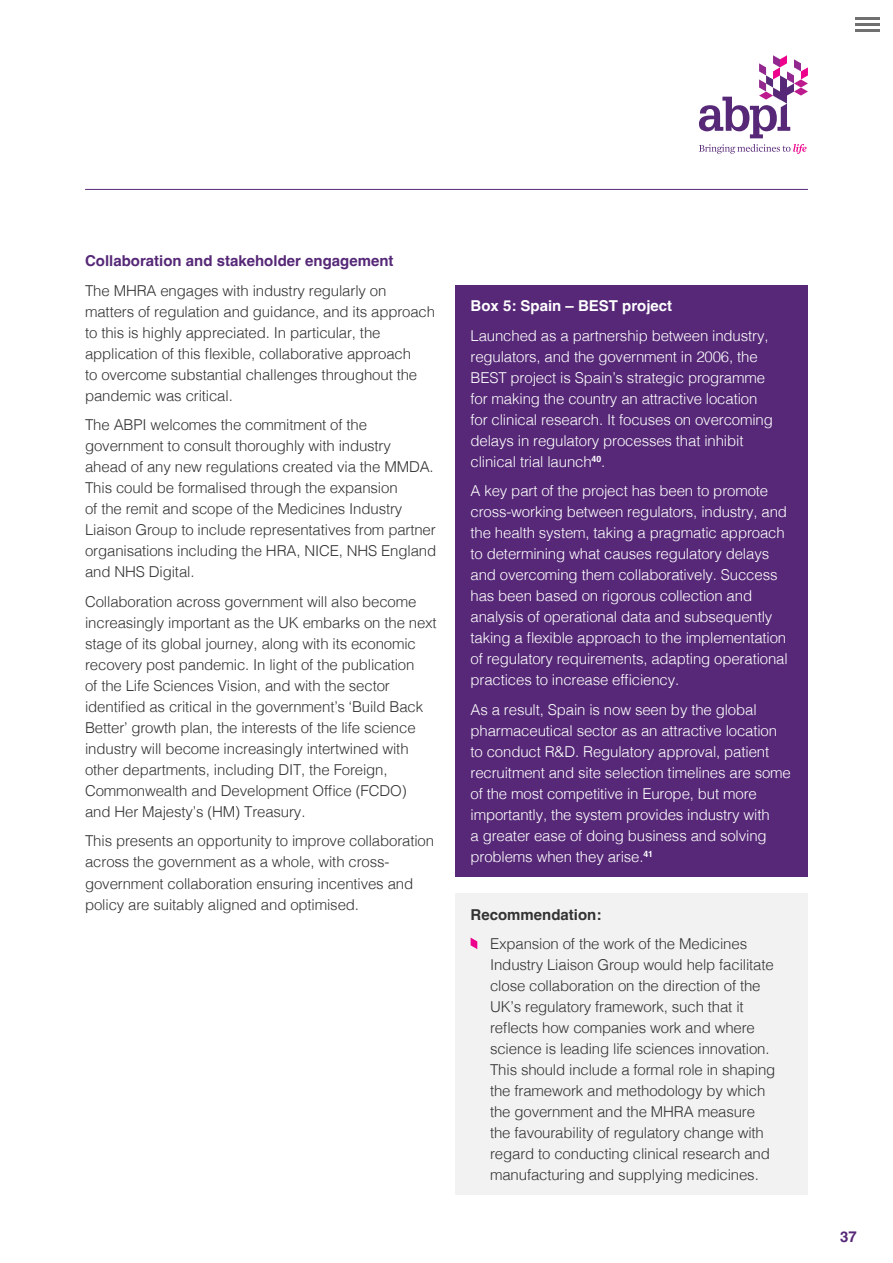
<style>
.page{position:relative;width:893px;height:1263px;background:#fff}
.page>*{position:absolute;margin:0;border:0;box-sizing:border-box;transform-origin:0 0}
.BODY{font:300 15px/21px "Helvetica";letter-spacing:-.01em;color:#333}
.BODY-2{font:300 15px/21px "Helvetica";letter-spacing:-.01em;color:#fff}
.BODY-3{font:700 15px "Helvetica";color:#562877}
.BODY-4{font:700 15px "Helvetica";color:#fff}
.BODY-5{font:700 15px "Helvetica";color:#333}
</style>
<div class="page">
<div style="left:456px;top:893px;width:352px;height:302px;background:#f2f2f2"></div>
<svg style="left:471px;top:938px;width:6px;height:11px"></svg>
<div style="left:455px;top:285px;width:353px;height:592px;background:#562877"></div>
<hr style="left:85px;top:189px;width:723px;height:1px;background:#562877">
<svg style="left:699px;top:144px;width:108px;height:10px"></svg>
<svg style="left:699px;top:55px;width:109px;height:83px"></svg>
<hr style="left:855px;top:18px;width:25px;height:2px;background:#707070">
<hr style="left:855px;top:23px;width:25px;height:3px;background:#707070">
<hr style="left:855px;top:29px;width:25px;height:3px;background:#707070">
<p class="BODY-3" style="left:85px;top:252px;width:310px">Collaboration and stakeholder engagement</p>
<p class="BODY" style="left:85px;top:279px;width:351px">The MHRA engages with industry regularly on matters of regulation and guidance, and its approach to this is highly appreciated. In particular, the application of this flexible, collaborative approach<br>to overcome substantial challenges throughout the pandemic was critical.</p>
<p class="BODY" style="left:85px;top:413px;width:353px">The ABPI welcomes the commitment of the government to consult thoroughly with industry ahead of any new regulations created via the MMDA.<br>This could be formalised through the expansion<br>of the remit and scope of the Medicines Industry Liaison Group to include representatives from partner organisations including the HRA, NICE, NHS England and NHS Digital.</p>
<p class="BODY" style="left:85px;top:590px;width:353px">Collaboration across government will also become increasingly important as the UK embarks on the next stage of its global journey, along with its economic recovery post pandemic. In light of the publication<br>of the Life Sciences Vision, and with the sector identified as critical in the government’s ‘Build Back Better’ growth plan, the interests of the life science industry will become increasingly intertwined with other departments, including DIT, the Foreign, Commonwealth and Development Office (FCDO)<br>and Her Majesty’s (HM) Treasury.</p>
<p class="BODY" style="left:85px;top:830px;width:350px">This presents an opportunity to improve collaboration across the government as a whole, with cross&shy;government collaboration ensuring incentives and policy are suitably aligned and optimised.</p>
<p class="BODY-4" style="left:470px;top:297px;width:203px">Box 5: Spain – BEST project</p>
<p class="BODY-2" style="left:470px;top:324px;width:304px">Launched as a partnership between industry, regulators, and the government in 2006, the BEST project is Spain’s strategic programme for making the country an attractive location for clinical research. It focuses on overcoming delays in regulatory processes that inhibit clinical trial launch<sup>40</sup>.</p>
<p class="BODY-2" style="left:470px;top:479px;width:319px">A key part of the project has been to promote cross-working between regulators, industry, and the health system, taking a pragmatic approach to determining what causes regulatory delays and overcoming them collaboratively. Success has been based on rigorous collection and analysis of operational data and subsequently taking a flexible approach to the implementation of regulatory requirements, adapting operational practices to increase efficiency.</p>
<p class="BODY-2" style="left:470px;top:698px;width:322px">As a result, Spain is now seen by the global pharmaceutical sector as an attractive location to conduct R&amp;D. Regulatory approval, patient recruitment and site selection timelines are some of the most competitive in Europe, but more importantly, the system provides industry with<br>a greater ease of doing business and solving problems when they arise.<sup>41</sup></p>
<p class="BODY-5" style="left:471px;top:905px;width:132px">Recommendation:</p>
<p class="BODY" style="left:490px;top:932px;width:287px">Expansion of the work of the Medicines Industry Liaison Group would help facilitate close collaboration on the direction of the UK’s regulatory framework, such that it reflects how companies work and where science is leading life sciences innovation.<br>This should include a formal role in shaping the framework and methodology by which the government and the MHRA measure the favourability of regulatory change with regard to conducting clinical research and manufacturing and supplying medicines.</p>
<p class="BODY-3" style="left:840px;top:1228px;width:18px">37</p>
</div>
